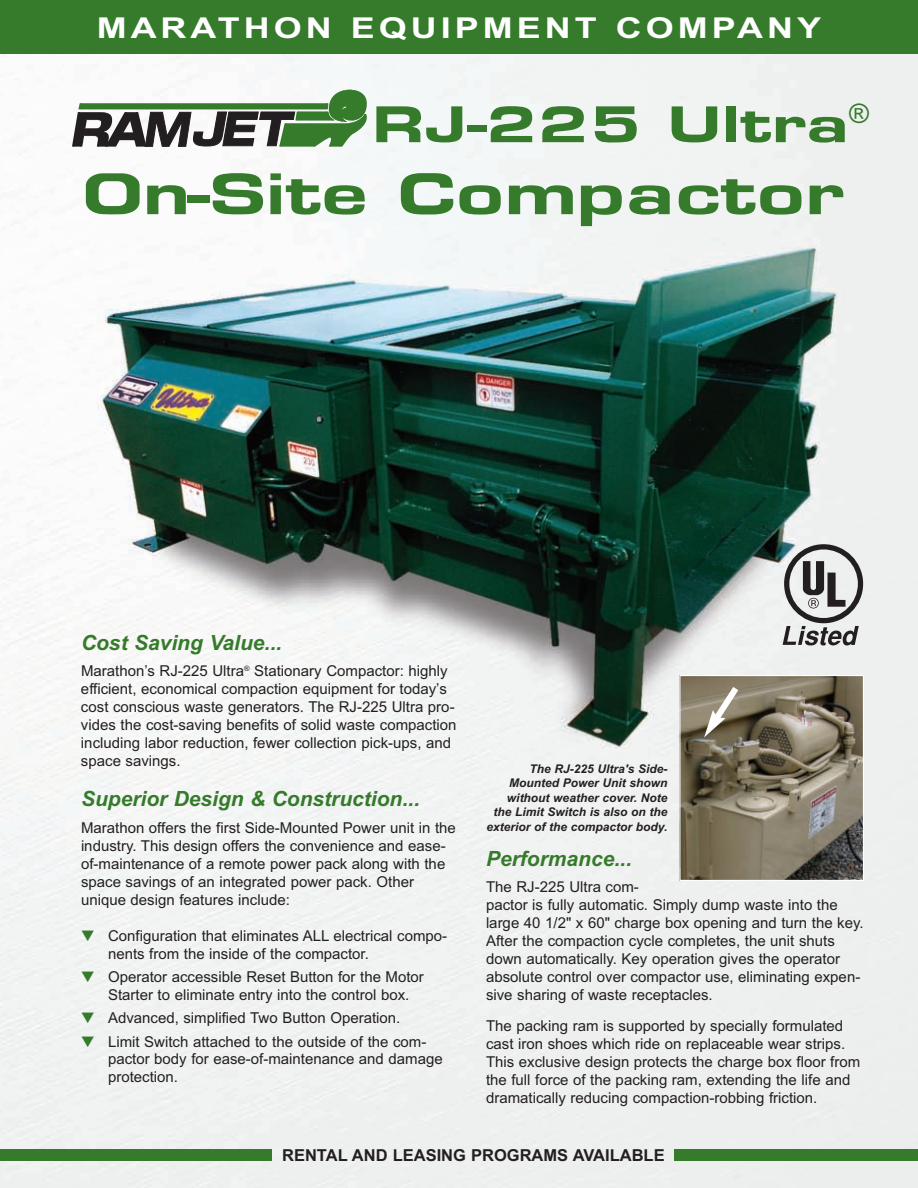
<style>
.page{position:relative;width:918px;height:1188px;background:#fff}
.page>*{position:absolute;margin:0;border:0;box-sizing:border-box;transform-origin:0 0}
.t1{font:61.5px "Eurose Heavyface";color:#357b2b}
.t2{font:54px "Eurose Heavyface";color:#357b2b}
.t3{font:28.8px "Arial Bold MS";letter-spacing:.11em;color:#fff;scale:1.25 1}
.t4{font:21px "Arial Bold Italic MS";color:#357b2b}
.t5{font:16.5px "Arial Bold MS";color:#231f20}
.t6{font:15px/18px "Arial MS";color:#231f20}
.t7{font:12px/14.4px "Arial Bold Italic MS";color:#231f20;text-align:right}
.s1{color:#357b2b}
</style>
<div class="page">
<img style="left:0;top:54px;width:918px;height:1134px">
<div style="left:0;top:0;width:918px;height:54px;background:#357b2b"></div>
<div style="left:0;top:1149px;width:272px;height:12px;background:#357b2b"></div>
<div style="left:674px;top:1149px;width:244px;height:12px;background:#357b2b"></div>
<img style="left:681px;top:677px;width:181px;height:202px">
<div style="left:679px;top:675px;width:185px;height:206px;border:1px solid #fff"></div>
<svg style="left:71px;top:87px;width:299px;height:61px"></svg>
<svg style="left:704px;top:680px;width:40px;height:57px;background:#948b78"></svg>
<svg style="left:783px;top:544px;width:80px;height:102px;background:#a6a7a7"></svg>
<h3 class="t3" style="left:97px;top:11px;width:581px">MARATHON EQUIPMENT COMPANY</h3>
<h2 class="t2" style="left:372px;top:92px;width:499px">RJ-225 Ultra<sup>®</sup></h2>
<h1 class="t1" style="left:82px;top:157px;width:763px">On-Site Compactor</h1>
<h3 class="t4" style="left:81px;top:630px;width:203px">Cost Saving Value...</h3>
<p class="t6" style="left:81px;top:662px;width:377px">Marathon’s RJ-225 Ultra<sup>®</sup> Stationary Compactor: highly efficient, economical compaction equipment for today’s cost conscious waste generators. The RJ-225 Ultra pro&shy;vides the cost-saving benefits of solid waste compaction including labor reduction, fewer collection pick-ups, and space savings.</p>
<h3 class="t4" style="left:81px;top:787px;width:340px">Superior Design &amp; Construction...</h3>
<p class="t6" style="left:81px;top:818px;width:376px">Marathon offers the first Side-Mounted Power unit in the industry. This design offers the convenience and ease&shy;of-maintenance of a remote power pack along with the space savings of an integrated power pack. Other unique design features include:</p>
<p class="t6" style="left:108px;top:927px;width:341px;line-height:17.5px;text-indent:-27px"><span class="s1">▼</span> Configuration that eliminates ALL electrical compo&shy;nents from the inside of the compactor.</p>
<p class="t6" style="left:108px;top:968px;width:317px;line-height:17.5px;text-indent:-27px"><span class="s1">▼</span> Operator accessible Reset Button for the Motor<br>Starter to eliminate entry into the control box.</p>
<p class="t6" style="left:81px;top:1009px;width:321px"><span class="s1">▼</span> Advanced, simplified Two Button Operation.</p>
<p class="t6" style="left:108px;top:1033px;width:336px;text-indent:-27px"><span class="s1">▼</span> Limit Switch attached to the outside of the com&shy;pactor body for ease-of-maintenance and damage protection.</p>
<p class="t7" style="left:486px;top:762px;width:182px">The RJ-225 Ultra's Side-<br>Mounted Power Unit shown without weather cover. Note the Limit Switch is also on the exterior of the compactor body.</p>
<h3 class="t4" style="left:486px;top:846px;width:147px">Performance...</h3>
<p class="t6" style="left:486px;top:878px;width:379px">The RJ-225 Ultra com-<br>pactor is fully automatic. Simply dump waste into the large 40 1/2" x 60" charge box opening and turn the key.<br>After the compaction cycle completes, the unit shuts down automatically. Key operation gives the operator absolute control over compactor use, eliminating expen&shy;sive sharing of waste receptacles.</p>
<p class="t6" style="left:486px;top:1017px;width:376px">The packing ram is supported by specially formulated cast iron shoes which ride on replaceable wear strips.<br>This exclusive design protects the charge box floor from the full force of the packing ram, extending the life and dramatically reducing compaction-robbing friction.</p>
<p class="t5" style="left:282px;top:1146px;width:384px">RENTAL AND LEASING PROGRAMS AVAILABLE</p>
</div>
